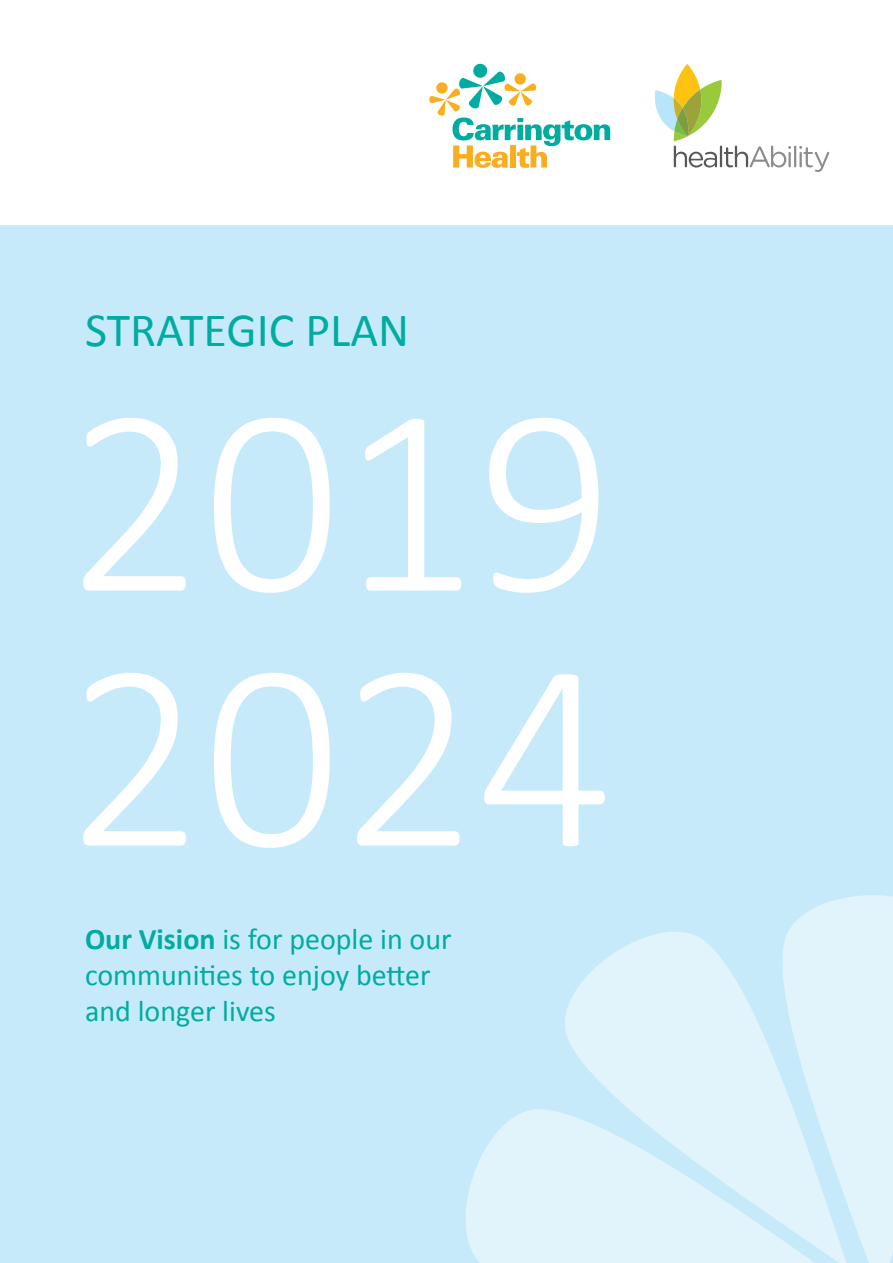
<style>
.page{position:relative;width:893px;height:1263px;background:#fff}
.page>*{position:absolute;margin:0;border:0;box-sizing:border-box;transform-origin:0 0}
.t1{font:300 270px "Calibri";color:#fff}
.t2{font:48px "Calibri";color:#00aca0}
.t3{font:30px/36px "Calibri";color:#00aca0}
.s1{font-weight:700}
</style>
<div class="page">
<div style="left:0;top:225px;width:893px;height:1038px;background:#c6eafa"></div>
<div style="left:788px;top:895px;width:105px;height:368px;background:#e1f4fc"></div>
<svg style="left:465px;top:1109px;width:399px;height:154px;fill:#e1f4fc"></svg>
<svg style="left:547px;top:932px;width:312px;height:331px;fill:#e1f4fc"></svg>
<svg style="left:429px;top:64px;width:181px;height:104px"></svg>
<svg style="left:655px;top:64px;width:174px;height:108px"></svg>
<p class="t2" style="left:85px;top:301px;width:326px">STRATEGIC PLAN</p>
<p class="t1" style="left:66px;top:333px;width:549px">2019</p>
<p class="t1" style="left:66px;top:588px;width:549px">2024</p>
<p class="t3" style="left:85px;top:920px;width:368px"><span class="s1">Our Vision</span> is for people in our communities to enjoy better and longer lives</p>
</div>
